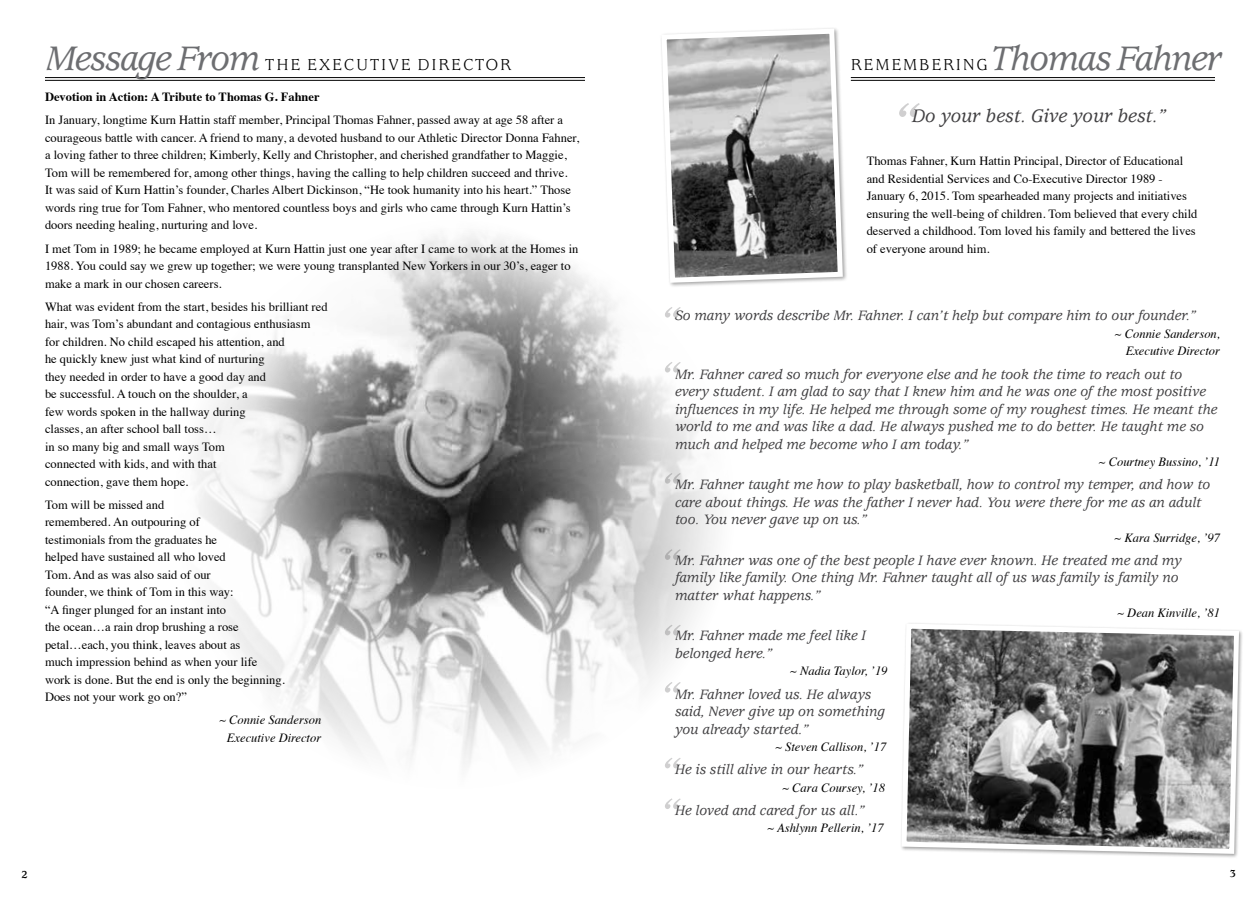
<style>
.page{position:relative;width:1260px;height:900px;background:#fff}
.page>*{position:absolute;margin:0;border:0;box-sizing:border-box;transform-origin:0 0}
.t1{font:italic 500 37.5px "AT Usherwood";letter-spacing:-.03em;color:#6d6e71}
.t2{font:italic 500 20px "AT Usherwood";color:#414042}
.t3{font:17.5px "AT Usherwood";letter-spacing:.1em;color:#000}
.t4{font:italic 500 15px/17.5px "AT Usherwood";color:#414042}
.t5{font:12.5px/17.5px "Times";color:#000}
.t6{font:italic 12.5px/17.5px "Times";color:#000;text-align:right}
.t7{font:700 12.5px "Times";color:#000}
.t8{font:700 11.25px "AT Usherwood";color:#000}
.s1{font-weight:500;font-style:italic;font-size:37.5px;color:#6d6e71}
.s2{font-weight:400;font-style:normal;font-size:17.5px;color:#000}
</style>
<div class="page">
<img style="left:194px;top:233px;width:522px;height:536px">
<svg style="left:901px;top:623px;width:341px;height:233px;background:#838383"></svg>
<hr style="left:45px;top:77px;width:540px;height:1px;background:#000">
<hr style="left:45px;top:80px;width:540px;height:1px;background:#000">
<hr style="left:851px;top:77px;width:364px;height:1px;background:#000">
<hr style="left:851px;top:80px;width:364px;height:1px;background:#000">
<div style="left:660px;top:27px;width:188px;height:261px;background:#000;opacity:.37"></div>
<svg style="left:659px;top:27px;width:186px;height:258px"></svg>
<svg style="left:665px;top:362px;width:16px;height:11px"></svg>
<svg style="left:665px;top:307px;width:16px;height:11px"></svg>
<svg style="left:665px;top:473px;width:16px;height:11px"></svg>
<svg style="left:665px;top:549px;width:16px;height:11px"></svg>
<svg style="left:665px;top:625px;width:16px;height:10px"></svg>
<svg style="left:665px;top:682px;width:16px;height:11px"></svg>
<svg style="left:665px;top:758px;width:16px;height:10px"></svg>
<svg style="left:665px;top:798px;width:16px;height:11px"></svg>
<svg style="left:899px;top:103px;width:21px;height:14px"></svg>
<h3 class="t3" style="left:45px;top:55px;width:467px"><span class="s1">Message From</span> THE EXECUTIVE DIRECTOR</h3>
<h1 class="t1" style="left:851px;top:38px;width:373px"><span class="s2">REMEMBERING</span>Thomas Fahner</h1>
<h2 class="t2" style="left:912px;top:105px;width:256px">Do your best. Give your best.”</h2>
<p class="t7" style="left:45px;top:85px;width:276px">Devotion in Action: A Tribute to Thomas G. Fahner</p>
<p class="t5" style="left:45px;top:110px;width:536px">In January, longtime Kurn Hattin staff member, Principal Thomas Fahner, passed away at age 58 after a courageous battle with cancer. A friend to many, a devoted husband to our Athletic Director Donna Fahner, a loving father to three children; Kimberly, Kelly and Christopher, and cherished grandfather to Maggie, Tom will be remembered for, among other things, having the calling to help children succeed and thrive.<br>It was said of Kurn Hattin’s founder, Charles Albert Dickinson, “He took humanity into his heart.” Those words ring true for Tom Fahner, who mentored countless boys and girls who came through Kurn Hattin’s doors needing healing, nurturing and love.</p>
<p class="t5" style="left:45px;top:238px;width:535px">I met Tom in 1989; he became employed at Kurn Hattin just one year after I came to work at the Homes in<br>1988. You could say we grew up together; we were young transplanted New Yorkers in our 30’s, eager to make a mark in our chosen careers.</p>
<p class="t5" style="left:45px;top:297px;width:284px">What was evident from the start, besides his brilliant red hair, was Tom’s abundant and contagious enthusiasm for children. No child escaped his attention, and<br>he quickly knew just what kind of nurturing<br>they needed in order to have a good day and<br>be successful. A touch on the shoulder, a<br>few words spoken in the hallway during<br>classes, an after school ball toss…<br>in so many big and small ways Tom<br>connected with kids, and with that<br>connection, gave them hope.</p>
<p class="t5" style="left:45px;top:495px;width:241px">Tom will be missed and<br>remembered. An outpouring of<br>testimonials from the graduates he<br>helped have sustained all who loved<br>Tom. And as was also said of our<br>founder, we think of Tom in this way:<br>“A finger plunged for an instant into<br>the ocean…a rain drop brushing a rose petal…each, you think, leaves about as<br>much impression behind as when your life work is done. But the end is only the beginning.<br>Does not your work go on?”</p>
<p class="t6" style="left:219px;top:711px;width:103px">~ Connie Sanderson<br>Executive Director</p>
<p class="t5" style="left:867px;top:151px;width:332px">Thomas Fahner, Kurn Hattin Principal, Director of Educational and Residential Services and Co-Executive Director 1989 - January 6, 2015. Tom spearheaded many projects and initiatives ensuring the well-being of children. Tom believed that every child deserved a childhood. Tom loved his family and bettered the lives of everyone around him.</p>
<p class="t4" style="left:675px;top:307px;width:523px">So many words describe Mr. Fahner. I can’t help but compare him to our founder.”</p>
<p class="t6" style="left:1115px;top:324px;width:107px">~ Connie Sanderson,<br>Executive Director</p>
<p class="t4" style="left:675px;top:366px;width:544px">Mr. Fahner cared so much for everyone else and he took the time to reach out to every student. I am glad to say that I knew him and he was one of the most positive influences in my life. He helped me through some of my roughest times. He meant the world to me and was like a dad. He always pushed me to do better. He taught me so much and helped me become who I am today.”</p>
<p class="t6" style="left:1099px;top:452px;width:123px">~ Courtney Bussino, ’11</p>
<p class="t4" style="left:675px;top:476px;width:537px">Mr. Fahner taught me how to play basketball, how to control my temper, and how to care about things. He was the father I never had. You were there for me as an adult too. You never gave up on us.”</p>
<p class="t6" style="left:1115px;top:528px;width:107px">~ Kara Surridge, ’97</p>
<p class="t4" style="left:675px;top:552px;width:508px">Mr. Fahner was one of the best people I have ever known. He treated me and my family like family. One thing Mr. Fahner taught all of us was family is family no matter what happens.”</p>
<p class="t6" style="left:1117px;top:604px;width:104px">~ Dean Kinville, ’81</p>
<p class="t4" style="left:675px;top:627px;width:193px">Mr. Fahner made me feel like I belonged here.”</p>
<p class="t6" style="left:790px;top:662px;width:99px">~ Nadia Taylor, ’19</p>
<p class="t4" style="left:675px;top:686px;width:211px">Mr. Fahner loved us. He always said, Never give up on something you already started.”</p>
<p class="t6" style="left:775px;top:737px;width:112px">~ Steven Callison, ’17</p>
<p class="t4" style="left:675px;top:761px;width:190px">He is still alive in our hearts.”</p>
<p class="t6" style="left:782px;top:778px;width:104px">~ Cara Coursey, ’18</p>
<p class="t4" style="left:675px;top:802px;width:191px">He loved and cared for us all.”</p>
<p class="t6" style="left:768px;top:819px;width:118px">~ Ashlynn Pellerin, ’17</p>
<p class="t8" style="left:22px;top:869px;width:8px">2</p>
<p class="t8" style="left:1230px;top:867px;width:8px">3</p>
</div>
